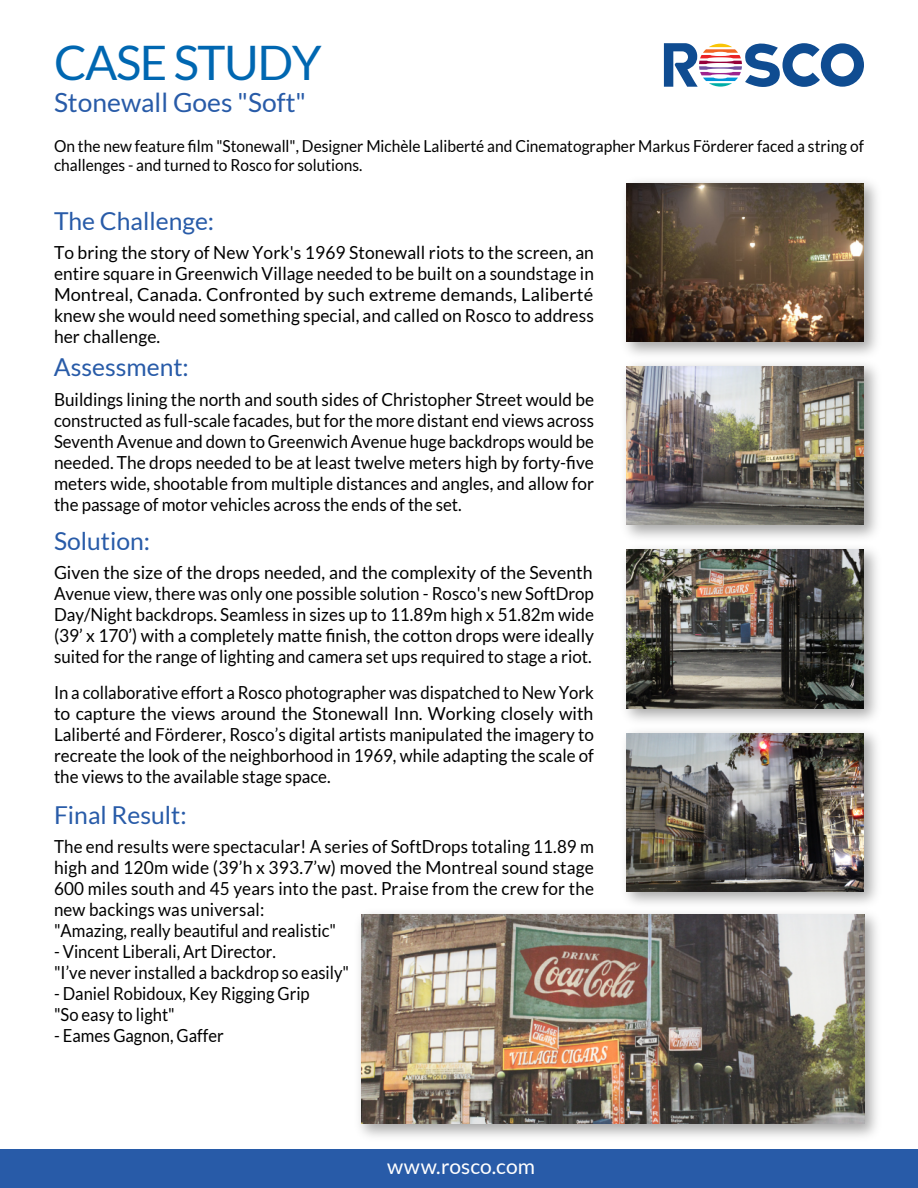
<style>
.page{position:relative;width:918px;height:1188px;background:#fff}
.page>*{position:absolute;margin:0;border:0;box-sizing:border-box;transform-origin:0 0}
.t1{font:47.55px "Lato";letter-spacing:-.03em;color:#0067b1}
.t2{font:26.4px "Lato";color:#285ba8}
.t3{font:24.75px "Lato";color:#285ba8}
.t4{font:21px "Lato";letter-spacing:.005em;color:#fff}
.t5{font:18px/21px "Lato";color:#000;text-align:justify}
.t6{font:18px/21px "Lato";color:#000;text-align:justify;scale:.95 1}
.t7{font:18px/21px "Lato";color:#000;text-align:justify;scale:.93 1}
.t8{font:18px/21px "Lato";color:#000;scale:.94 1}
.t9{font:18px/21px "Lato";color:#000;scale:.92 1}
.t10{font:16.5px/19.5px "Lato";color:#000;scale:.94 1}
</style>
<div class="page">
<div style="left:0;top:1150px;width:918px;height:38px;background:#285ba8"></div>
<svg style="left:664px;top:43px;width:200px;height:44px"></svg>
<img style="left:359px;top:913px;width:518px;height:224px">
<img style="left:361px;top:915px;width:503px;height:209px">
<img style="left:625px;top:181px;width:252px;height:174px">
<img style="left:627px;top:183px;width:237px;height:159px">
<img style="left:625px;top:364px;width:252px;height:174px">
<img style="left:627px;top:367px;width:237px;height:158px">
<img style="left:615px;top:731px;width:262px;height:183px">
<img style="left:627px;top:733px;width:237px;height:159px">
<img style="left:625px;top:548px;width:252px;height:173px">
<img style="left:627px;top:550px;width:237px;height:158px">
<h1 class="t1" style="left:54px;top:37px;width:269px">CASE STUDY</h1>
<h2 class="t2" style="left:54px;top:88px;width:254px">Stonewall Goes "Soft"</h2>
<p class="t10" style="left:54px;top:136px;width:863px">On the new feature film "Stonewall", Designer Michèle Laliberté and Cinematographer Markus Förderer faced a string of challenges - and turned to Rosco for solutions.</p>
<h3 class="t3" style="left:54px;top:207px;width:162px">The Challenge:</h3>
<p class="t5" style="left:54px;top:242px;width:542px">To bring the story of New York's 1969 Stonewall riots to the screen, an entire square in Greenwich Village needed to be built on a soundstage in Montreal, Canada. Confronted by such extreme demands, Laliberté knew she would need something special, and called on Rosco to address her challenge.</p>
<h3 class="t3" style="left:54px;top:354px;width:136px">Assessment:</h3>
<p class="t6" style="left:54px;top:389px;width:570px">Buildings lining the north and south sides of Christopher Street would be constructed as full-scale facades, but for the more distant end views across Seventh Avenue and down to Greenwich Avenue huge backdrops would be needed. The drops needed to be at least twelve meters high by forty-five meters wide, shootable from multiple distances and angles, and allow for the passage of motor vehicles across the ends of the set.</p>
<h3 class="t3" style="left:54px;top:527px;width:98px">Solution:</h3>
<p class="t5" style="left:54px;top:562px;width:542px">Given the size of the drops needed, and the complexity of the Seventh Avenue view, there was only one possible solution - Rosco's new SoftDrop Day/Night backdrops. Seamless in sizes up to 11.89m high x 51.82m wide (39’ x 170’) with a completely matte finish, the cotton drops were ideally suited for the range of lighting and camera set ups required to stage a riot.</p>
<p class="t7" style="left:54px;top:682px;width:582px">In a collaborative effort a Rosco photographer was dispatched to New York to capture the views around the Stonewall Inn. Working closely with Laliberté and Förderer, Rosco’s digital artists manipulated the imagery to recreate the look of the neighborhood in 1969, while adapting the scale of the views to the available stage space.</p>
<h3 class="t3" style="left:54px;top:801px;width:134px">Final Result:</h3>
<p class="t8" style="left:54px;top:836px;width:576px">The end results were spectacular! A series of SoftDrops totaling 11.89 m high and 120m wide (39’h x 393.7’w) moved the Montreal sound stage 600 miles south and 45 years into the past. Praise from the crew for the new backings was universal:<br>"Amazing, really beautiful and realistic"</p>
<p class="t9" style="left:54px;top:941px;width:322px">- Vincent Liberali, Art Director.<br>"I’ve never installed a backdrop so easily"</p>
<p class="t9" style="left:54px;top:983px;width:280px">- Daniel Robidoux, Key Rigging Grip "So easy to light"</p>
<p class="t9" style="left:54px;top:1025px;width:186px">- Eames Gagnon, Gaffer</p>
<p class="t4" style="left:387px;top:1155px;width:150px">www.rosco.com</p>
</div>
